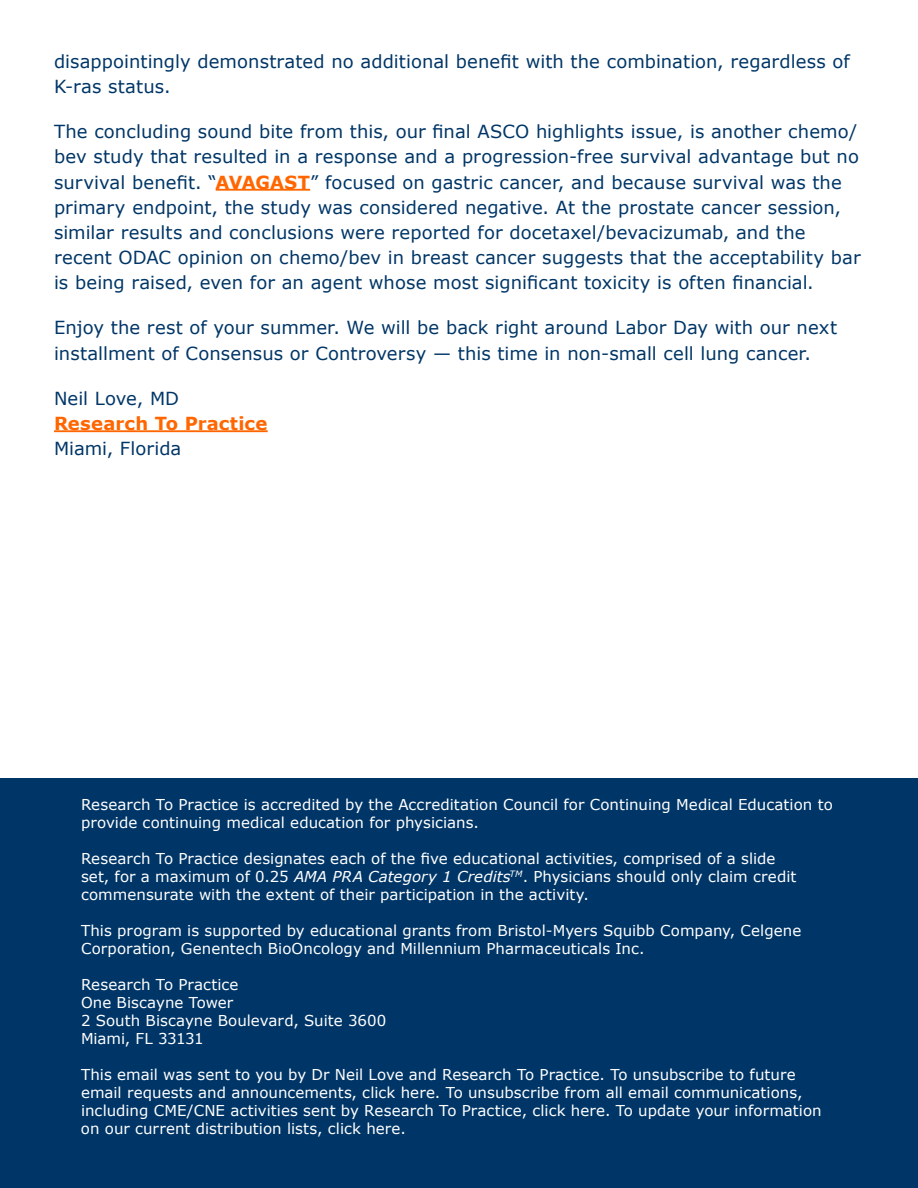
<style>
.page{position:relative;width:918px;height:1188px;background:#fff}
.page>*{position:absolute;margin:0;border:0;box-sizing:border-box;transform-origin:0 0}
.t1{font:18px/25px "Verdana";letter-spacing:.005em;color:#003667}
.t2{font:700 18px "Verdana";letter-spacing:.01em;color:#f60}
.t3{font:15px/18px "Verdana";letter-spacing:.005em;color:#fff}
.s1{font-weight:700;color:#f60}
.s2{font-style:italic}
</style>
<div class="page">
<hr style="left:216px;top:189px;width:94px;height:2px;background:#f60">
<hr style="left:54px;top:430px;width:214px;height:2px;background:#f60">
<div style="left:0;top:778px;width:918px;height:410px;background:#003667"></div>
<p class="t1" style="left:54px;top:48px;width:797px">disappointingly demonstrated no additional benefit with the combination, regardless of<br>K-ras status.</p>
<p class="t1" style="left:54px;top:119px;width:808px">The concluding sound bite from this, our final ASCO highlights issue, is another chemo/ bev study that resulted in a response and a progression-free survival advantage but no survival benefit. “<span class="s1">AVAGAST</span>” focused on gastric cancer, and because survival was the primary endpoint, the study was considered negative. At the prostate cancer session, similar results and conclusions were reported for docetaxel/bevacizumab, and the recent ODAC opinion on chemo/bev in breast cancer suggests that the acceptability bar is being raised, even for an agent whose most significant toxicity is often financial.</p>
<p class="t1" style="left:54px;top:315px;width:785px">Enjoy the rest of your summer. We will be back right around Labor Day with our next installment of Consensus or Controversy — this time in non-small cell lung cancer.</p>
<p class="t1" style="left:54px;top:385px;width:127px">Neil Love, MD</p>
<p class="t2" style="left:54px;top:412px;width:215px">Research To Practice</p>
<p class="t1" style="left:54px;top:435px;width:129px">Miami, Florida</p>
<p class="t3" style="left:81px;top:795px;width:753px">Research To Practice is accredited by the Accreditation Council for Continuing Medical Education to provide continuing medical education for physicians.</p>
<p class="t3" style="left:81px;top:849px;width:717px">Research To Practice designates each of the five educational activities, comprised of a slide set, for a maximum of 0.25 <span class="s2">AMA PRA Category 1 Credits</span><sup>TM</sup>. Physicians should only claim credit commensurate with the extent of their participation in the activity.</p>
<p class="t3" style="left:81px;top:921px;width:722px">This program is supported by educational grants from Bristol-Myers Squibb Company, Celgene<br>Corporation, Genentech BioOncology and Millennium Pharmaceuticals Inc.</p>
<p class="t3" style="left:81px;top:975px;width:307px">Research To Practice<br>One Biscayne Tower<br>2 South Biscayne Boulevard, Suite 3600<br>Miami, FL 33131</p>
<p class="t3" style="left:81px;top:1065px;width:742px">This email was sent to you by Dr Neil Love and Research To Practice. To unsubscribe to future email requests and announcements, click here. To unsubscribe from all email communications, including CME/CNE activities sent by Research To Practice, click here. To update your information on our current distribution lists, click here.</p>
</div>
